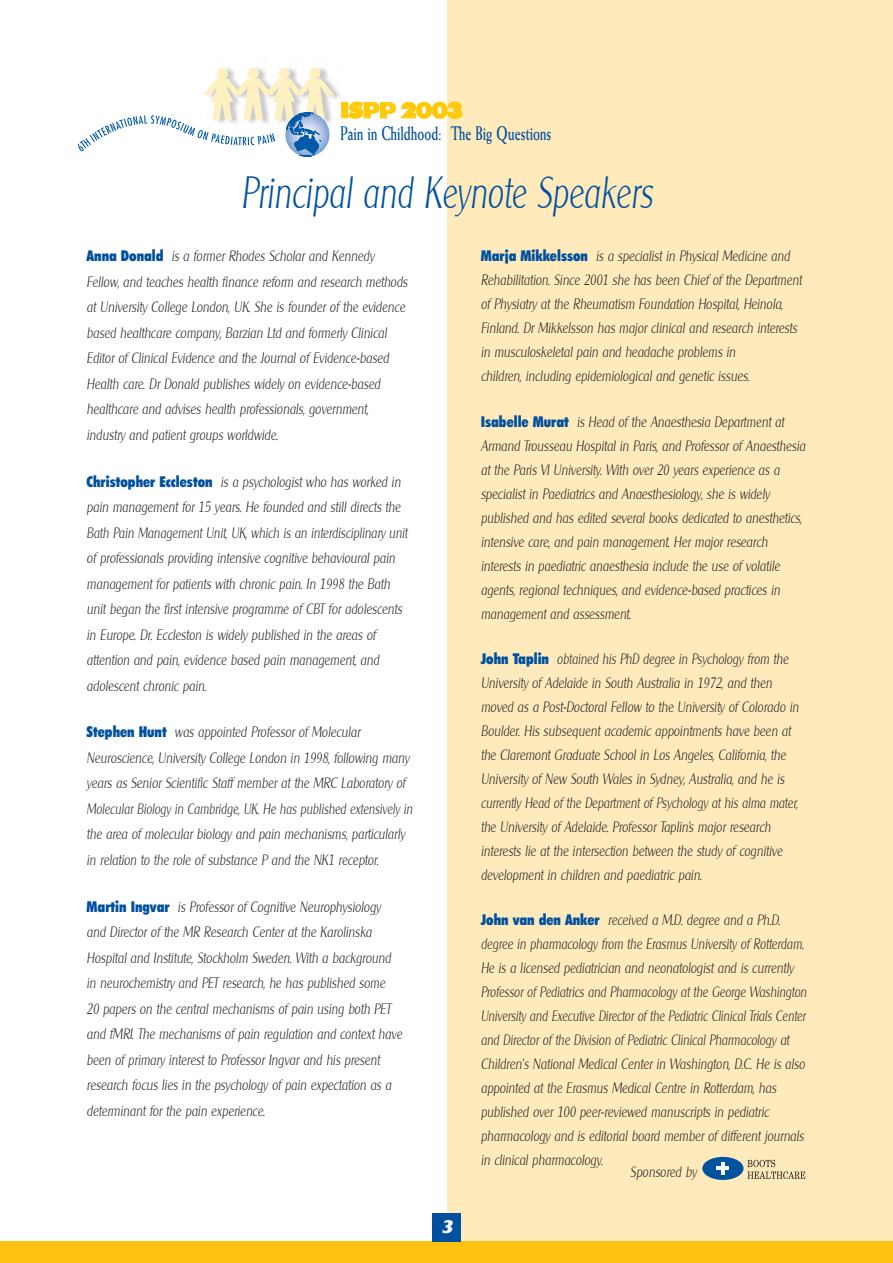
<style>
.page{position:relative;width:893px;height:1263px;background:#fff}
.page>*{position:absolute;margin:0;border:0;box-sizing:border-box;transform-origin:0 0}
.t1{font:italic 300 45px "Clearly Gothic";color:#01509f;scale:.75 1}
.t2{font:700 19.8px "Weiss";color:#01509f;scale:.65 1}
.t3{font:italic 800 18px "Clearly Gothic";color:#fff}
.t4{font:italic 300 15px/25.5px "Clearly Gothic";color:#231f20;scale:.85 1}
.t5{font:italic 300 15px/24px "Clearly Gothic";color:#231f20;scale:.82 1}
.s1{font-family:"Futura BT";font-weight:900;font-style:normal;font-stretch:condensed;color:#01509f}
</style>
<div class="page">
<div style="left:446px;top:0;width:446px;height:1261px;background:#feeabb"></div>
<div style="left:1px;top:1242px;width:891px;height:20px;background:#fec210"></div>
<img style="left:216px;top:67px;width:129px;height:52px">
<div style="left:248px;top:68px;width:10px;height:11px;background:#fef1c1;border:1px solid #fef1c1;border-radius:50%"></div>
<div style="left:309px;top:68px;width:11px;height:11px;background:#fef1c1;border:1px solid #fef1c1;border-radius:50%"></div>
<div style="left:217px;top:68px;width:11px;height:11px;background:#fef1c1;border:1px solid #fef1c1;border-radius:50%"></div>
<div style="left:279px;top:68px;width:10px;height:11px;background:#fef1c1;border:1px solid #fef1c1;border-radius:50%"></div>
<div style="left:341px;top:102px;width:7px;height:16px;background:#feca0a;border:1px solid #feca0a"></div>
<div style="left:432px;top:102px;width:15px;height:16px;background:#feca0a;border:1px solid #feca0a;border-radius:50%"></div>
<div style="left:416px;top:102px;width:15px;height:16px;background:#feca0a;border:1px solid #feca0a;border-radius:50%"></div>
<svg style="left:447px;top:102px;width:15px;height:17px"></svg>
<svg style="left:348px;top:102px;width:68px;height:17px"></svg>
<svg style="left:422px;top:107px;width:3px;height:7px"></svg>
<svg style="left:438px;top:107px;width:3px;height:7px"></svg>
<svg style="left:78px;top:78px;width:256px;height:79px"></svg>
<div style="left:702px;top:1157px;width:41px;height:23px;background:#0153a0;border-radius:50%"></div>
<svg style="left:747px;top:1160px;width:58px;height:19px"></svg>
<svg style="left:716px;top:1162px;width:13px;height:12px"></svg>
<div style="left:433px;top:1213px;width:28px;height:28px;background:#01509f"></div>
<h2 class="t2" style="left:340px;top:126px;width:326px">Pain in Childhood: The Big Questions</h2>
<h1 class="t1" style="left:241px;top:168px;width:550px">Principal and Keynote Speakers</h1>
<p class="t4" style="left:87px;top:244px;width:379px"><span class="s1">Anna Donald</span> is a former Rhodes Scholar and Kennedy Fellow, and teaches health finance reform and research methods at University College London, UK. She is founder of the evidence based healthcare company, Barzian Ltd and formerly Clinical Editor of Clinical Evidence and the Journal of Evidence-based Health care. Dr Donald publishes widely on evidence-based healthcare and advises health professionals, government, industry and patient groups worldwide.</p>
<p class="t4" style="left:87px;top:469px;width:379px"><span class="s1">Christopher Eccleston</span> is a psychologist who has worked in pain management for 15 years. He founded and still directs the Bath Pain Management Unit, UK, which is an interdisciplinary unit of professionals providing intensive cognitive behavioural pain management for patients with chronic pain. In 1998 the Bath unit began the first intensive programme of CBT for adolescents in Europe. Dr. Eccleston is widely published in the areas of attention and pain, evidence based pain management, and adolescent chronic pain.</p>
<p class="t4" style="left:87px;top:720px;width:385px"><span class="s1">Stephen Hunt</span> was appointed Professor of Molecular Neuroscience, University College London in 1998, following many years as Senior Scientific Staff member at the MRC Laboratory of Molecular Biology in Cambridge, UK. He has published extensively in the area of molecular biology and pain mechanisms, particularly in relation to the role of substance P and the NK1 receptor.</p>
<p class="t4" style="left:87px;top:894px;width:372px"><span class="s1">Martin Ingvar</span> is Professor of Cognitive Neurophysiology and Director of the MR Research Center at the Karolinska Hospital and Institute, Stockholm Sweden. With a background in neurochemistry and PET research, he has published some<br>20 papers on the central mechanisms of pain using both PET and fMRI. The mechanisms of pain regulation and context have been of primary interest to Professor Ingvar and his present research focus lies in the psychology of pain expectation as a determinant for the pain experience.</p>
<p class="t3" style="left:442px;top:1217px;width:12px">3</p>
<p class="t4" style="left:480px;top:245px;width:379px;line-height:24px"><span class="s1">Marja Mikkelsson</span> is a specialist in Physical Medicine and Rehabilitation. Since 2001 she has been Chief of the Department of Physiatry at the Rheumatism Foundation Hospital, Heinola, Finland. Dr Mikkelsson has major clinical and research interests in musculoskeletal pain and headache problems in<br>children, including epidemiological and genetic issues.</p>
<p class="t4" style="left:480px;top:410px;width:383px;line-height:24px"><span class="s1">Isabelle Murat</span> is Head of the Anaesthesia Department at Armand Trousseau Hospital in Paris, and Professor of Anaesthesia at the Paris VI University. With over 20 years experience as a specialist in Paediatrics and Anaesthesiology, she is widely published and has edited several books dedicated to anesthetics, intensive care, and pain management. Her major research interests in paediatric anaesthesia include the use of volatile agents, regional techniques, and evidence-based practices in management and assessment.</p>
<p class="t5" style="left:480px;top:647px;width:389px"><span class="s1">John Taplin</span> obtained his PhD degree in Psychology from the University of Adelaide in South Australia in 1972, and then moved as a Post-Doctoral Fellow to the University of Colorado in Boulder. His subsequent academic appointments have been at the Claremont Graduate School in Los Angeles, California, the University of New South Wales in Sydney, Australia, and he is currently Head of the Department of Psychology at his alma mater, the University of Adelaide. Professor Taplinís major research interests lie at the intersection between the study of cognitive development in children and paediatric pain.</p>
<p class="t4" style="left:480px;top:908px;width:385px;line-height:24px"><span class="s1">John van den Anker</span> received a M.D. degree and a Ph.D. degree in pharmacology from the Erasmus University of Rotterdam.<br>He is a licensed pediatrician and neonatologist and is currently Professor of Pediatrics and Pharmacology at the George Washington University and Executive Director of the Pediatric Clinical Trials Center and Director of the Division of Pediatric Clinical Pharmacology at Children's National Medical Center in Washington, D.C. He is also appointed at the Erasmus Medical Centre in Rotterdam, has published over 100 peer-reviewed manuscripts in pediatric pharmacology and is editorial board member of different journals in clinical pharmacology.</p>
<p class="t4" style="left:630px;top:1160px;width:79px">Sponsored by</p>
</div>
